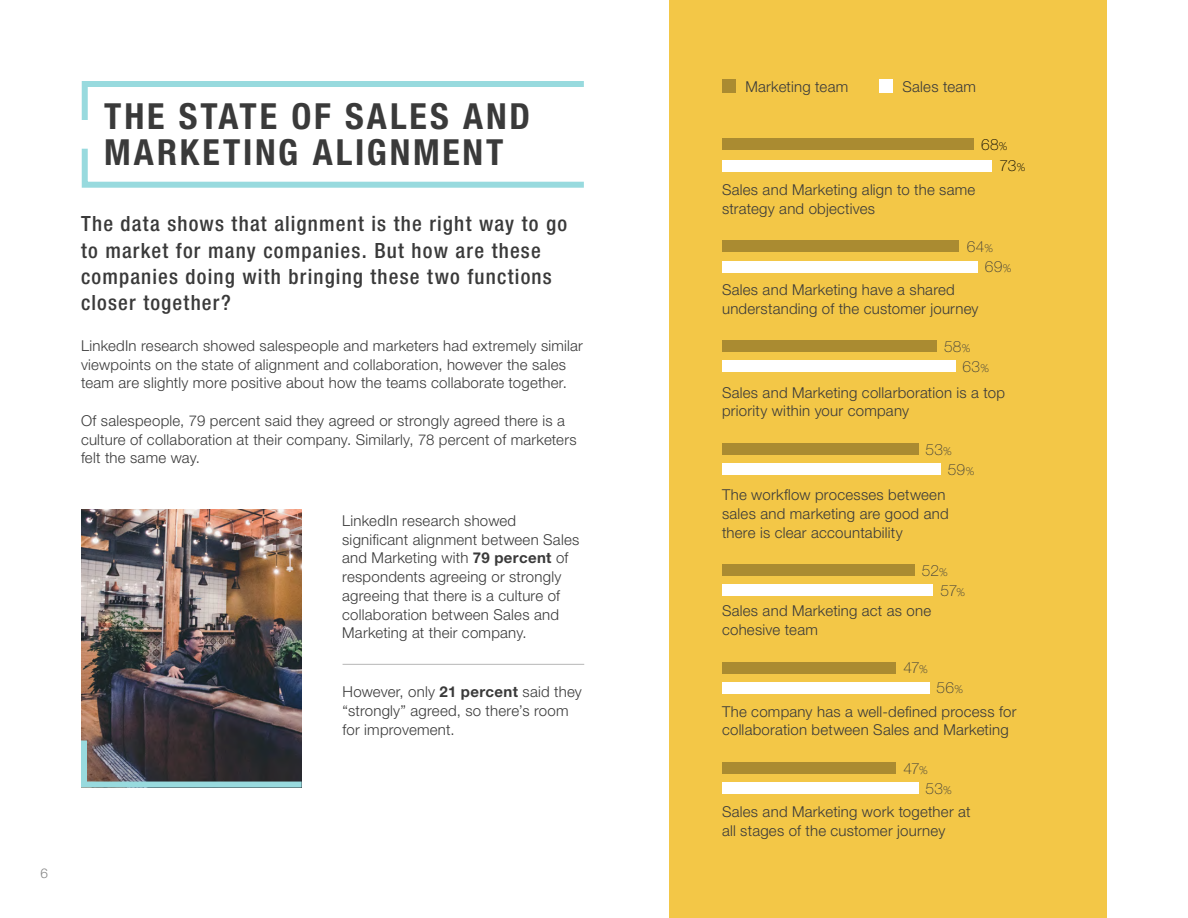
<style>
.page{position:relative;width:1188px;height:918px;background:#fff}
.page>*{position:absolute;margin:0;border:0;box-sizing:border-box;transform-origin:0 0}
.t1{font:700 condensed 36px/36px "Helvetica Neue LT Pro";letter-spacing:.075em;color:#3a3a3a}
.t2{font:500 condensed 21px/26.2px "Helvetica Neue LT Pro";letter-spacing:.055em;color:#3a3a3a}
.t3{font:100 15.45px "Helvetica Neue LT Pro";letter-spacing:.015em;color:#3a3a3a}
.t4{font:100 15.45px "Helvetica Neue LT Pro";color:#000}
.t5{font:300 15px/18.8px "Helvetica Neue LT Pro";letter-spacing:.015em;color:#3a3a3a}
.t6{font:300 13.5px "Helvetica Neue LT Pro";color:#878787}
.s1{font-weight:700}
.s2{font-size:11.1px}
</style>
<div class="page">
<div style="left:670px;top:0;width:437px;height:918px;background:#f3c747"></div>
<svg style="left:81px;top:148px;width:503px;height:40px"></svg>
<svg style="left:81px;top:81px;width:503px;height:39px"></svg>
<hr style="left:343px;top:664px;width:241px;height:1px;background:#b6b6b6">
<div style="left:722px;top:160px;width:270px;height:11px;background:#fff"></div>
<div style="left:879px;top:80px;width:14px;height:13px;background:#fff"></div>
<div style="left:722px;top:261px;width:255px;height:11px;background:#fff"></div>
<div style="left:722px;top:361px;width:233px;height:11px;background:#fff"></div>
<div style="left:722px;top:464px;width:218px;height:11px;background:#fff"></div>
<div style="left:722px;top:585px;width:211px;height:11px;background:#fff"></div>
<div style="left:722px;top:682px;width:207px;height:11px;background:#fff"></div>
<div style="left:722px;top:783px;width:196px;height:11px;background:#fff"></div>
<div style="left:722px;top:80px;width:14px;height:13px;background:#aa8b31"></div>
<div style="left:722px;top:139px;width:252px;height:11px;background:#aa8b31"></div>
<div style="left:722px;top:241px;width:237px;height:11px;background:#aa8b31"></div>
<div style="left:722px;top:341px;width:215px;height:11px;background:#aa8b31"></div>
<div style="left:722px;top:443px;width:196px;height:12px;background:#aa8b31"></div>
<div style="left:722px;top:565px;width:192px;height:11px;background:#aa8b31"></div>
<div style="left:722px;top:662px;width:174px;height:11px;background:#aa8b31"></div>
<div style="left:722px;top:762px;width:174px;height:12px;background:#aa8b31"></div>
<img style="left:81px;top:510px;width:221px;height:225px">
<svg style="left:81px;top:735px;width:221px;height:53px;background:#464a4f"></svg>
<h1 class="t1" style="left:104px;top:99px;width:427px">THE STATE OF SALES AND<br>MARKETING ALIGNMENT</h1>
<h2 class="t2" style="left:81px;top:211px;width:488px">The data shows that alignment is the right way to go to market for many companies. But how are these companies doing with bringing these two functions closer together?</h2>
<p class="t5" style="left:81px;top:336px;width:504px">LinkedIn research showed salespeople and marketers had extremely similar viewpoints on the state of alignment and collaboration, however the sales team are slightly more positive about how the teams collaborate together.</p>
<p class="t5" style="left:81px;top:411px;width:497px">Of salespeople, 79 percent said they agreed or strongly agreed there is a culture of collaboration at their company. Similarly, 78 percent of marketers felt the same way.</p>
<p class="t5" style="left:342px;top:511px;width:239px">LinkedIn research showed significant alignment between Sales and Marketing with <span class="s1">79 percent</span> of respondents agreeing or strongly agreeing that there is a culture of collaboration between Sales and<br>Marketing at their company.</p>
<p class="t5" style="left:343px;top:682px;width:241px">However, only <span class="s1">21 percent</span> said they “strongly” agreed, so there’s room for improvement.</p>
<p class="t6" style="left:40px;top:864px;width:9px">6</p>
<p class="t5" style="left:745px;top:77px;width:104px">Marketing team</p>
<p class="t5" style="left:903px;top:77px;width:75px">Sales team</p>
<p class="t4" style="left:981px;top:135px;width:28px">68<span class="s2">%</span></p>
<p class="t5" style="left:722px;top:180px;width:255px">Sales and Marketing align to the same strategy and objectives</p>
<p class="t4" style="left:1000px;top:157px;width:27px">73<span class="s2">%</span></p>
<p class="t3" style="left:967px;top:237px;width:28px">64<span class="s2">%</span></p>
<p class="t3" style="left:985px;top:257px;width:28px">69<span class="s2">%</span></p>
<p class="t5" style="left:722px;top:280px;width:258px">Sales and Marketing have a shared understanding of the customer journey</p>
<p class="t3" style="left:944px;top:337px;width:28px">58<span class="s2">%</span></p>
<p class="t3" style="left:963px;top:357px;width:28px">63<span class="s2">%</span></p>
<p class="t5" style="left:722px;top:383px;width:285px">Sales and Marketing collarboration is a top priority within your company</p>
<p class="t3" style="left:926px;top:440px;width:28px">53<span class="s2">%</span></p>
<p class="t3" style="left:948px;top:460px;width:28px">59<span class="s2">%</span></p>
<p class="t5" style="left:722px;top:485px;width:228px">The workflow processes between sales and marketing are good and there is clear accountability</p>
<p class="t3" style="left:922px;top:561px;width:27px">52<span class="s2">%</span></p>
<p class="t5" style="left:722px;top:601px;width:211px">Sales and Marketing act as one cohesive team</p>
<p class="t3" style="left:940px;top:581px;width:26px">57<span class="s2">%</span></p>
<p class="t3" style="left:903px;top:659px;width:26px">47<span class="s2">%</span></p>
<p class="t3" style="left:937px;top:679px;width:28px">56<span class="s2">%</span></p>
<p class="t5" style="left:722px;top:702px;width:296px">The company has a well-defined process for collaboration between Sales and Marketing</p>
<p class="t3" style="left:903px;top:759px;width:26px">47<span class="s2">%</span></p>
<p class="t3" style="left:926px;top:779px;width:28px">53<span class="s2">%</span></p>
<p class="t5" style="left:722px;top:802px;width:250px">Sales and Marketing work together at all stages of the customer journey</p>
</div>
